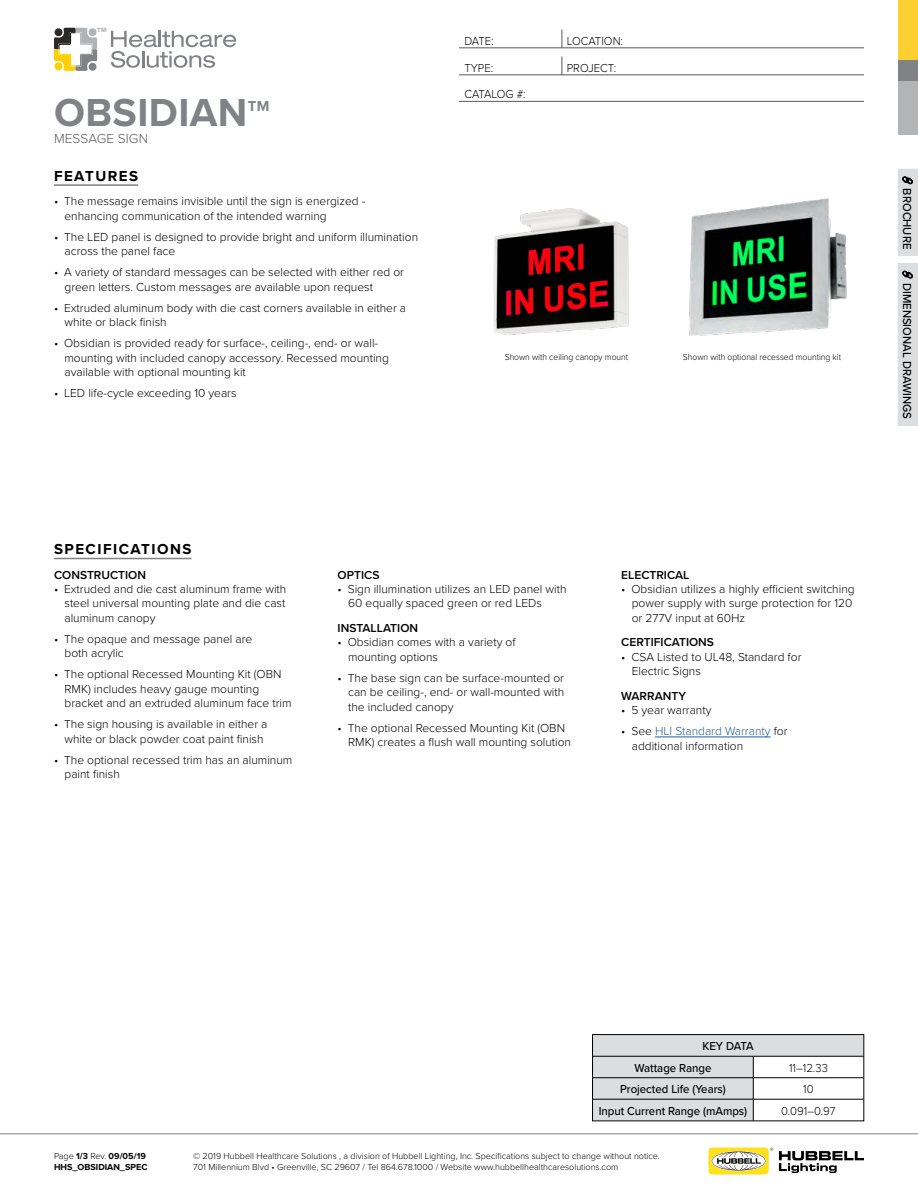
<style>
.page{position:relative;width:918px;height:1188px;background:#fff}
.page>*{position:absolute;margin:0;border:0;box-sizing:border-box;transform-origin:0 0}
.t1{font:700 40.5px "Proxima Nova";letter-spacing:.01em;color:#808285}
.t2{font:700 15px "Proxima Nova";letter-spacing:.1em;color:#000}
.t3{font:700 14.85px "Proxima Nova";color:#808285}
.t4{font:300 13.5px "Proxima Nova";letter-spacing:.01em;color:#58595b}
.t5{font:300 12px/14.4px "Proxima Nova";color:#000}
.t6{font:500 12px/21.5px "Proxima Nova";color:#000;scale:.95 1}
.t7{font:600 12px "Proxima Nova";color:#000}
.t8{font:300 12px "Proxima Nova";color:#000;scale:.95 1}
.t9{font:300 12px "Proxima Nova";letter-spacing:-.02em;color:#000;scale:.95 1}
.t10{font:700 condensed 10.05px "Helvetica Neue LT Std";color:#b1b4b6}
.t11{font:300 9px/10.8px "Proxima Nova";color:#000}
.t12{font:300 9px "Proxima Nova";color:#000;scale:.95 1}
.t13{font:700 9px/10.8px "Proxima Nova";color:#000}
.s1{color:#215e9e}
.s2{font-weight:300}
</style>
<div class="page">
<hr style="left:0;top:1134px;width:918px;height:1px;background:#808285">
<svg style="left:779px;top:1151px;width:85px;height:22px"></svg>
<div style="left:708px;top:1148px;width:61px;height:26px;background:#ffe01c;border-radius:5px"></div>
<svg style="left:711px;top:1151px;width:55px;height:20px"></svg>
<svg style="left:712px;top:1148px;width:61px;height:22px"></svg>
<svg style="left:54px;top:28px;width:43px;height:43px"></svg>
<svg style="left:111px;top:31px;width:125px;height:37px"></svg>
<div style="left:898px;top:81px;width:20px;height:54px;background:#b2b4b6"></div>
<div style="left:898px;top:0;width:20px;height:61px;background:#fdcf30"></div>
<div style="left:898px;top:61px;width:20px;height:20px;background:#808285"></div>
<hr style="left:54px;top:184px;width:84px;height:2px;background:#808285">
<hr style="left:459px;top:48px;width:405px;height:1px;background:#58595b">
<svg style="left:562px;top:30px;width:1px;height:18px"></svg>
<hr style="left:459px;top:75px;width:405px;height:1px;background:#58595b">
<svg style="left:562px;top:57px;width:1px;height:18px"></svg>
<hr style="left:54px;top:558px;width:137px;height:1px;background:#808285">
<svg style="left:594px;top:1036px;width:268px;height:83px"></svg>
<hr style="left:593px;top:1056px;width:160px;height:1px;background:#000">
<hr style="left:753px;top:1056px;width:111px;height:1px;background:#000">
<hr style="left:593px;top:1077px;width:160px;height:1px;background:#000">
<hr style="left:753px;top:1077px;width:111px;height:1px;background:#000">
<hr style="left:593px;top:1099px;width:160px;height:1px;background:#000">
<hr style="left:753px;top:1099px;width:111px;height:1px;background:#000">
<div style="left:592px;top:1034px;width:272px;height:87px;border:1px solid #000"></div>
<hr style="left:459px;top:101px;width:405px;height:1px;background:#58595b">
<hr style="left:655px;top:737px;width:116px;height:1px;background:#215e9e">
<img style="left:689px;top:198px;width:158px;height:138px">
<img style="left:493px;top:208px;width:136px;height:128px">
<div style="left:898px;top:169px;width:20px;height:257px;background:#dcddde"></div>
<p class="t10" style="left:97px;top:26px;width:12px">™</p>
<h1 class="t1" style="left:54px;top:89px;width:195px">OBSIDIAN</h1>
<p class="t3" style="left:248px;top:97px;width:23px">TM</p>
<p class="t4" style="left:54px;top:130px;width:96px">MESSAGE SIGN</p>
<p class="t2" style="left:54px;top:167px;width:86px">FEATURES</p>
<p class="t5" style="left:64px;top:194px;width:303px;text-indent:-10px">• The message remains invisible until the sign is energized - enhancing communication of the intended warning</p>
<p class="t5" style="left:64px;top:230px;width:355px;text-indent:-10px">• The LED panel is designed to provide bright and uniform illumination across the panel face</p>
<p class="t5" style="left:64px;top:265px;width:341px;text-indent:-10px">• A variety of standard messages can be selected with either red or green letters. Custom messages are available upon request</p>
<p class="t5" style="left:64px;top:301px;width:343px;text-indent:-10px">• Extruded aluminum body with die cast corners available in either a white or black finish</p>
<p class="t5" style="left:64px;top:336px;width:326px;text-indent:-10px">• Obsidian is provided ready for surface-, ceiling-, end- or wall&shy;mounting with included canopy accessory. Recessed mounting available with optional mounting kit</p>
<p class="t5" style="left:54px;top:386px;width:184px">• LED life-cycle exceeding 10 years</p>
<p class="t8" style="left:464px;top:34px;width:32px">DATE:</p>
<p class="t8" style="left:567px;top:34px;width:61px">LOCATION:</p>
<p class="t8" style="left:464px;top:61px;width:32px">TYPE:</p>
<p class="t8" style="left:567px;top:61px;width:54px">PROJECT:</p>
<p class="t9" style="left:464px;top:87px;width:66px">CATALOG #:</p>
<p class="t12" style="left:505px;top:352px;width:131px">Shown with ceiling canopy mount</p>
<p class="t12" style="left:683px;top:352px;width:168px">Shown with optional recessed mounting kit</p>
<p class="t6" style="left:918px;top:188px;width:65px;rotate:90deg">BROCHURE</p>
<p class="t6" style="left:918px;top:283px;width:145px;rotate:90deg">DIMENSIONAL DRAWINGS</p>
<p class="t2" style="left:54px;top:540px;width:139px">SPECIFICATIONS</p>
<p class="t7" style="left:54px;top:567px;width:94px">CONSTRUCTION</p>
<p class="t5" style="left:64px;top:582px;width:223px;text-align:justify;text-indent:-10px">• Extruded and die cast aluminum frame with steel universal mounting plate and die cast aluminum canopy</p>
<p class="t5" style="left:64px;top:632px;width:189px;text-indent:-10px">• The opaque and message panel are both acrylic</p>
<p class="t5" style="left:64px;top:667px;width:229px;text-indent:-10px">• The optional Recessed Mounting Kit (OBN<br>RMK) includes heavy gauge mounting bracket and an extruded aluminum face trim</p>
<p class="t5" style="left:54px;top:717px;width:215px;text-align:center">• The sign housing is available in either a white or black powder coat paint finish</p>
<p class="t5" style="left:64px;top:753px;width:229px;text-indent:-10px">• The optional recessed trim has an aluminum paint finish</p>
<p class="t7" style="left:338px;top:567px;width:43px">OPTICS</p>
<p class="t5" style="left:348px;top:582px;width:220px;text-indent:-10px">• Sign illumination utilizes an LED panel with<br>60 equally spaced green or red LEDs</p>
<p class="t7" style="left:338px;top:621px;width:82px">INSTALLATION</p>
<p class="t5" style="left:348px;top:635px;width:169px;text-indent:-10px">• Obsidian comes with a variety of mounting options</p>
<p class="t5" style="left:348px;top:671px;width:218px;text-align:justify;text-indent:-10px">• The base sign can be surface-mounted or can be ceiling-, end- or wall-mounted with the included canopy</p>
<p class="t5" style="left:348px;top:721px;width:224px;text-indent:-10px">• The optional Recessed Mounting Kit (OBN<br>RMK) creates a flush wall mounting solution</p>
<p class="t7" style="left:621px;top:567px;width:70px">ELECTRICAL</p>
<p class="t5" style="left:632px;top:582px;width:224px;text-indent:-10px">• Obsidian utilizes a highly efficient switching power supply with surge protection for 120 or 277V input at 60Hz</p>
<p class="t7" style="left:621px;top:635px;width:94px">CERTIFICATIONS</p>
<p class="t5" style="left:632px;top:650px;width:171px;text-indent:-10px">• CSA Listed to UL48, Standard for<br>Electric Signs</p>
<p class="t7" style="left:621px;top:689px;width:66px">WARRANTY</p>
<p class="t5" style="left:621px;top:703px;width:92px">• 5 year warranty</p>
<p class="t5" style="left:632px;top:724px;width:157px;text-indent:-10px">• See <span class="s1">HLI Standard Warranty</span> for additional information</p>
<p class="t13" style="left:54px;top:1151px;width:95px"><span class="s2">Page</span> 1/3 <span class="s2">Rev.</span> 09/05/19<br>HHS_OBSIDIAN_SPEC</p>
<p class="t6" style="left:635px;top:1036px;width:127px;text-indent:68px">KEY DATA<br>Wattage Range</p>
<p class="t8" style="left:789px;top:1061px;width:42px">11–12.33</p>
<p class="t6" style="left:620px;top:1079px;width:113px">Projected Life (Years)</p>
<p class="t8" style="left:803px;top:1082px;width:12px">10</p>
<p class="t6" style="left:599px;top:1100px;width:158px">Input Current Range (mAmps)</p>
<p class="t8" style="left:781px;top:1104px;width:59px">0.091–0.97</p>
<p class="t11" style="left:193px;top:1151px;width:468px">© 2019 Hubbell Healthcare Solutions , a division of Hubbell Lighting, Inc. Specifications subject to change without notice.<br>701 Millennium Blvd • Greenville, SC 29607 / Tel 864.678.1000 / Website www.hubbellhealthcaresolutions.com</p>
</div>
